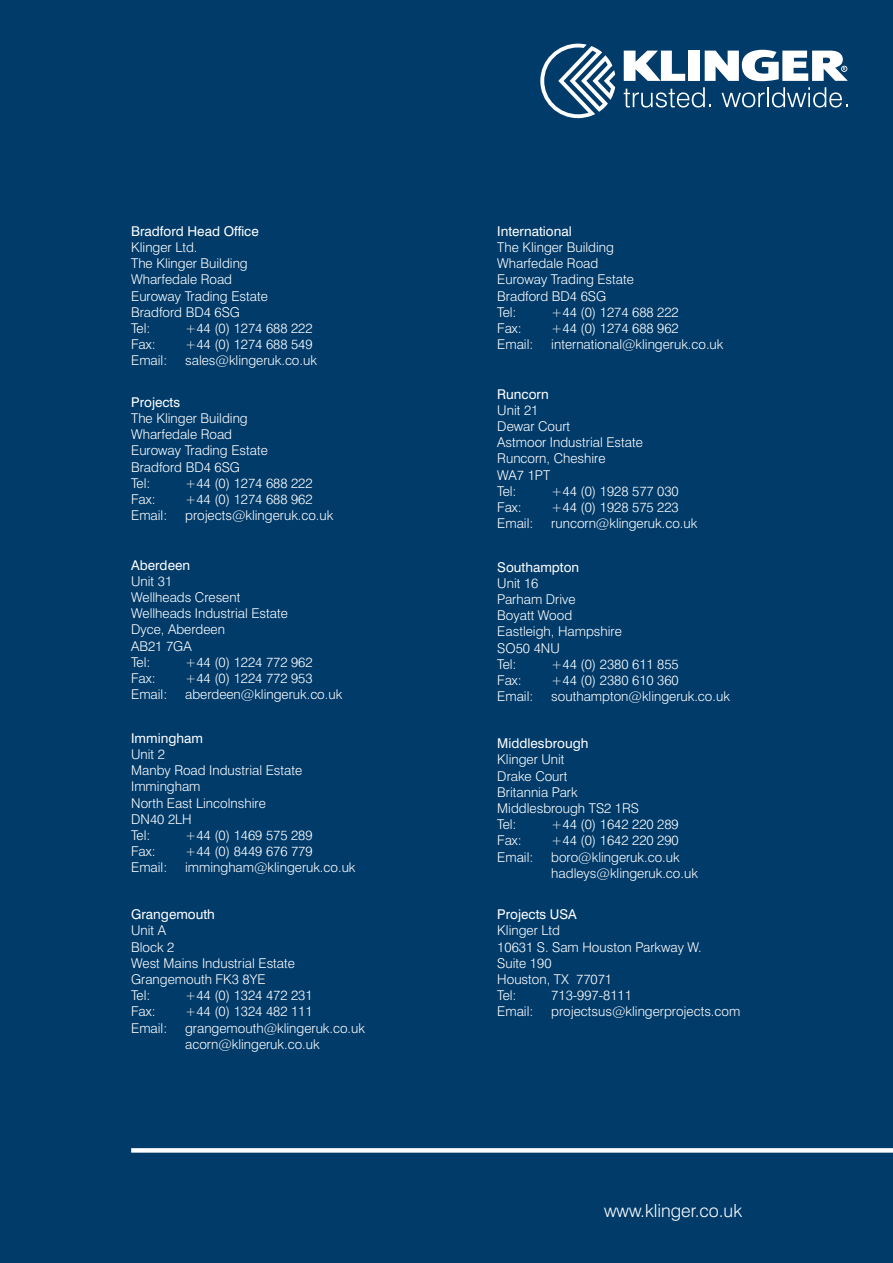
<style>
.page{position:relative;width:893px;height:1263px;background:#003b6a}
.page>*{position:absolute;margin:0;border:0;box-sizing:border-box;transform-origin:0 0}
.t1{font:300 18px "Swiss 721 BT";color:#fff}
.t2{font:300 13.5px/16.2px "Swiss 721 BT";color:#fff}
.t3{font:13.5px "Swiss 721 BT";color:#fff}
</style>
<div class="page">
<div style="left:131px;top:1148px;width:762px;height:5px;background:#fff"></div>
<div style="left:688px;top:51px;width:11px;height:30px;background:#fff"></div>
<svg style="left:624px;top:51px;width:61px;height:30px"></svg>
<svg style="left:705px;top:50px;width:143px;height:31px"></svg>
<svg style="left:540px;top:44px;width:75px;height:74px"></svg>
<svg style="left:624px;top:87px;width:87px;height:21px"></svg>
<svg style="left:722px;top:92px;width:43px;height:15px"></svg>
<hr style="left:767px;top:87px;width:2px;height:20px;background:#fff">
<svg style="left:772px;top:87px;width:76px;height:21px"></svg>
<p class="t3" style="left:131px;top:223px;width:129px">Bradford Head Office</p>
<p class="t2" style="left:131px;top:239px;width:138px">Klinger Ltd.<br>The Klinger Building<br>Wharfedale Road<br>Euroway Trading Estate<br>Bradford BD4 6SG<br>Tel:</p>
<p class="t2" style="left:185px;top:320px;width:129px">+44 (0) 1274 688 222</p>
<p class="t2" style="left:131px;top:336px;width:26px">Fax:</p>
<p class="t2" style="left:185px;top:336px;width:129px">+44 (0) 1274 688 549</p>
<p class="t2" style="left:131px;top:352px;width:38px">Email:</p>
<p class="t2" style="left:185px;top:352px;width:133px">sales@klingeruk.co.uk</p>
<p class="t3" style="left:131px;top:394px;width:50px">Projects</p>
<p class="t2" style="left:131px;top:410px;width:138px">The Klinger Building<br>Wharfedale Road<br>Euroway Trading Estate<br>Bradford BD4 6SG<br>Tel:</p>
<p class="t2" style="left:185px;top:475px;width:129px">+44 (0) 1274 688 222</p>
<p class="t2" style="left:131px;top:491px;width:26px">Fax:</p>
<p class="t2" style="left:185px;top:491px;width:129px">+44 (0) 1274 688 962</p>
<p class="t2" style="left:131px;top:507px;width:38px">Email:</p>
<p class="t2" style="left:185px;top:507px;width:150px">projects@klingeruk.co.uk</p>
<p class="t3" style="left:131px;top:556px;width:60px">Aberdeen</p>
<p class="t2" style="left:131px;top:573px;width:158px">Unit 31<br>Wellheads Cresent<br>Wellheads Industrial Estate<br>Dyce, Aberdeen<br>AB21 7GA<br>Tel:</p>
<p class="t2" style="left:185px;top:654px;width:129px">+44 (0) 1224 772 962</p>
<p class="t2" style="left:131px;top:670px;width:26px">Fax:</p>
<p class="t2" style="left:185px;top:670px;width:129px">+44 (0) 1224 772 953</p>
<p class="t2" style="left:131px;top:686px;width:38px">Email:</p>
<p class="t2" style="left:185px;top:686px;width:159px">aberdeen@klingeruk.co.uk</p>
<p class="t3" style="left:131px;top:730px;width:73px">Immingham</p>
<p class="t2" style="left:131px;top:746px;width:173px">Unit 2<br>Manby Road Industrial Estate<br>Immingham<br>North East Lincolnshire<br>DN40 2LH<br>Tel:</p>
<p class="t2" style="left:185px;top:827px;width:129px">+44 (0) 1469 575 289</p>
<p class="t2" style="left:131px;top:843px;width:26px">Fax:</p>
<p class="t2" style="left:185px;top:843px;width:129px">+44 (0) 8449 676 779</p>
<p class="t2" style="left:131px;top:859px;width:38px">Email:</p>
<p class="t2" style="left:185px;top:859px;width:172px">immingham@klingeruk.co.uk</p>
<p class="t3" style="left:131px;top:906px;width:85px">Grangemouth</p>
<p class="t2" style="left:131px;top:922px;width:165px">Unit A<br>Block 2<br>West Mains Industrial Estate<br>Grangemouth FK3 8YE<br>Tel:</p>
<p class="t2" style="left:185px;top:987px;width:129px">+44 (0) 1324 472 231</p>
<p class="t2" style="left:131px;top:1003px;width:26px">Fax:</p>
<p class="t2" style="left:185px;top:1003px;width:129px">+44 (0) 1324 482 111</p>
<p class="t2" style="left:131px;top:1020px;width:38px">Email:</p>
<p class="t2" style="left:185px;top:1020px;width:181px">grangemouth@klingeruk.co.uk acorn@klingeruk.co.uk</p>
<p class="t3" style="left:497px;top:223px;width:76px">International</p>
<p class="t2" style="left:497px;top:239px;width:138px">The Klinger Building<br>Wharfedale Road<br>Euroway Trading Estate<br>Bradford BD4 6SG<br>Tel:</p>
<p class="t2" style="left:551px;top:304px;width:129px">+44 (0) 1274 688 222</p>
<p class="t2" style="left:497px;top:320px;width:26px">Fax:</p>
<p class="t2" style="left:551px;top:320px;width:129px">+44 (0) 1274 688 962</p>
<p class="t2" style="left:497px;top:336px;width:38px">Email:</p>
<p class="t2" style="left:551px;top:336px;width:174px">international@klingeruk.co.uk</p>
<p class="t3" style="left:497px;top:385px;width:53px">Runcorn</p>
<p class="t2" style="left:497px;top:402px;width:147px">Unit 21<br>Dewar Court<br>Astmoor Industrial Estate<br>Runcorn, Cheshire<br>WA7 1PT<br>Tel:</p>
<p class="t2" style="left:551px;top:483px;width:129px">+44 (0) 1928 577 030</p>
<p class="t2" style="left:497px;top:499px;width:26px">Fax:</p>
<p class="t2" style="left:551px;top:499px;width:129px">+44 (0) 1928 575 223</p>
<p class="t2" style="left:497px;top:515px;width:38px">Email:</p>
<p class="t2" style="left:551px;top:515px;width:147px">runcorn@klingeruk.co.uk</p>
<p class="t3" style="left:497px;top:559px;width:83px">Southampton</p>
<p class="t2" style="left:497px;top:575px;width:126px">Unit 16<br>Parham Drive<br>Boyatt Wood<br>Eastleigh, Hampshire<br>SO50 4NU<br>Tel:</p>
<p class="t2" style="left:551px;top:656px;width:129px">+44 (0) 2380 611 855</p>
<p class="t2" style="left:497px;top:672px;width:26px">Fax:</p>
<p class="t2" style="left:551px;top:672px;width:129px">+44 (0) 2380 610 360</p>
<p class="t2" style="left:497px;top:688px;width:38px">Email:</p>
<p class="t2" style="left:551px;top:688px;width:180px">southampton@klingeruk.co.uk</p>
<p class="t3" style="left:497px;top:735px;width:93px">Middlesbrough</p>
<p class="t2" style="left:497px;top:751px;width:143px">Klinger Unit<br>Drake Court<br>Britannia Park<br>Middlesbrough TS2 1RS<br>Tel:</p>
<p class="t2" style="left:551px;top:816px;width:129px">+44 (0) 1642 220 289</p>
<p class="t2" style="left:497px;top:832px;width:26px">Fax:</p>
<p class="t2" style="left:551px;top:832px;width:129px">+44 (0) 1642 220 290</p>
<p class="t2" style="left:497px;top:849px;width:38px">Email:</p>
<p class="t2" style="left:551px;top:849px;width:148px">boro@klingeruk.co.uk hadleys@klingeruk.co.uk</p>
<p class="t3" style="left:497px;top:906px;width:81px">Projects USA</p>
<p class="t2" style="left:497px;top:922px;width:206px">Klinger Ltd<br>10631 S. Sam Houston Parkway W.<br>Suite 190<br>Houston, TX 77071<br>Tel:</p>
<p class="t2" style="left:551px;top:987px;width:82px">713-997-8111</p>
<p class="t2" style="left:497px;top:1003px;width:38px">Email:</p>
<p class="t2" style="left:551px;top:1003px;width:190px">projectsus@klingerprojects.com</p>
<h1 class="t1" style="left:604px;top:1199px;width:139px">www.klinger.co.uk</h1>
</div>
